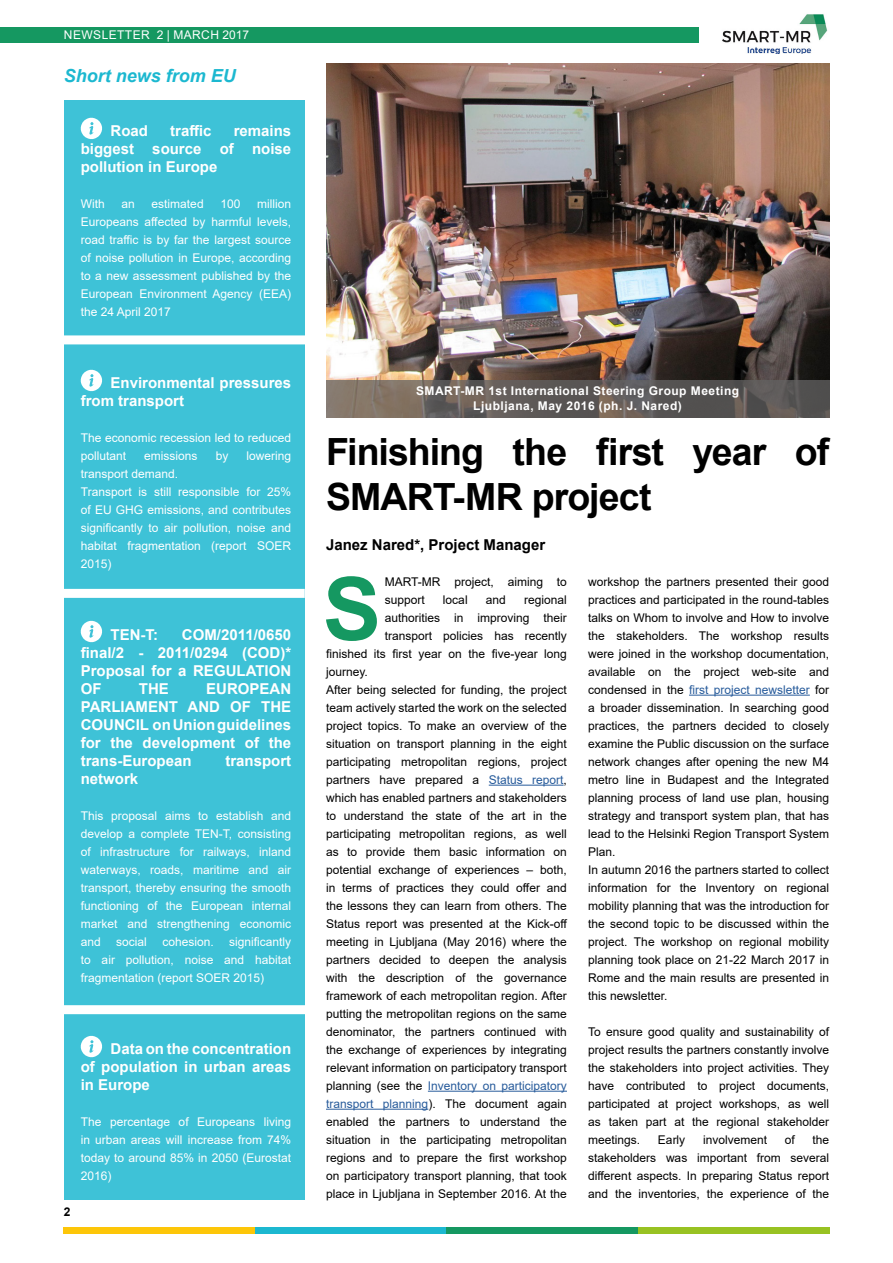
<style>
.page{position:relative;width:893px;height:1263px;background:#fff}
.page>*{position:absolute;margin:0;border:0;box-sizing:border-box;transform-origin:0 0}
.t1{font:700 87.45px "Arial";color:#159861}
.t2{font:700 37.5px/45px "Arial";letter-spacing:-.025em;color:#000}
.t3{font:italic 700 18px "Arial";color:#1cb8d0}
.t4{font:700 15px/18px "Arial";color:#fff;text-align:justify}
.t5{font:700 15px "Arial";color:#000}
.t6{font:12px/18px "Arial";color:#000}
.t7{font:12px/18px "Arial";color:#fff;text-align:justify}
.t8{font:700 12px/15px "Arial";letter-spacing:.04em;color:#fff;text-align:center}
.t9{font:12px "Arial";color:#275b9b}
.t10{font:12px "Arial";letter-spacing:.035em;color:#fff}
.t11{font:700 12px "Arial";color:#000}
.s1{color:#275b9b}
.s2{color:#000}
</style>
<div class="page">
<div style="left:0;top:28px;width:698px;height:15px;background:#159861"></div>
<div style="left:64px;top:100px;width:241px;height:1099px;background:#3ec2d7"></div>
<img style="left:722px;top:14px;width:106px;height:40px">
<hr style="left:489px;top:785px;width:75px;height:1px;background:#275b9b">
<hr style="left:428px;top:1091px;width:139px;height:1px;background:#275b9b">
<hr style="left:326px;top:1109px;width:102px;height:1px;background:#275b9b">
<div style="left:64px;top:1227px;width:191px;height:7px;background:#fdc608"></div>
<div style="left:255px;top:1227px;width:191px;height:7px;background:#1cb8d0"></div>
<div style="left:446px;top:1227px;width:192px;height:7px;background:#159861"></div>
<div style="left:638px;top:1227px;width:191px;height:7px;background:#98c222"></div>
<hr style="left:689px;top:695px;width:121px;height:1px;background:#275b9b">
<div style="left:59px;top:335px;width:251px;height:9px;background:#fff"></div>
<div style="left:54px;top:589px;width:251px;height:9px;background:#fff"></div>
<div style="left:58px;top:1005px;width:251px;height:9px;background:#fff"></div>
<img style="left:326px;top:64px;width:503px;height:316px">
<svg style="left:326px;top:380px;width:503px;height:37px;background:#655e5a"></svg>
<svg style="left:81px;top:1036px;width:21px;height:21px"></svg>
<svg style="left:81px;top:118px;width:21px;height:21px"></svg>
<svg style="left:81px;top:370px;width:21px;height:21px"></svg>
<svg style="left:81px;top:621px;width:21px;height:21px"></svg>
<p class="t10" style="left:64px;top:27px;width:187px">NEWSLETTER 2 | MARCH 2017</p>
<h3 class="t3" style="left:64px;top:63px;width:174px">Short news from EU</h3>
<p class="t4" style="left:111px;top:122px;width:39px">Road</p>
<p class="t4" style="left:170px;top:122px;width:43px">traffic</p>
<p class="t4" style="left:81px;top:122px;width:212px;text-indent:153px">remains biggest source of noise pollution in Europe</p>
<p class="t7" style="left:81px;top:194px;width:25px">With</p>
<p class="t7" style="left:122px;top:194px;width:15px">an</p>
<p class="t7" style="left:152px;top:194px;width:54px">estimated</p>
<p class="t7" style="left:220px;top:194px;width:22px">100</p>
<p class="t7" style="left:81px;top:194px;width:212px;text-indent:176px">million Europeans affected by harmful levels, road traffic is by far the largest source of noise pollution in Europe, according to a new assessment published by the European Environment Agency (EEA) the 24 April 2017</p>
<p class="t4" style="left:81px;top:374px;width:212px;text-indent:30px">Environmental pressures from transport</p>
<p class="t7" style="left:81px;top:428px;width:212px">The economic recession led to reduced pollutant</p>
<p class="t7" style="left:144px;top:446px;width:55px">emissions</p>
<p class="t7" style="left:216px;top:446px;width:14px">by</p>
<p class="t7" style="left:246px;top:446px;width:46px">lowering</p>
<p class="t7" style="left:81px;top:464px;width:212px;text-align:left">transport demand.<br>Transport is still responsible for 25% of EU GHG emissions, and contributes significantly to air pollution, noise and habitat fragmentation (report SOER<br>2015)</p>
<p class="t4" style="left:81px;top:626px;width:212px;text-indent:101px">COM/2011/0650 final/2 - 2011/0294 (COD)* Proposal for a REGULATION OF</p>
<p class="t4" style="left:111px;top:626px;width:49px">TEN-T:</p>
<p class="t4" style="left:81px;top:680px;width:212px;text-indent:125px">EUROPEAN PARLIAMENT AND OF THE COUNCIL on Union guidelines for the development of the trans-European</p>
<p class="t4" style="left:139px;top:680px;width:31px">THE</p>
<p class="t4" style="left:225px;top:752px;width:67px">transport</p>
<p class="t4" style="left:81px;top:770px;width:59px">network</p>
<p class="t7" style="left:81px;top:806px;width:212px">This proposal aims to establish and develop a complete TEN-T, consisting of infrastructure for railways, inland waterways, roads, maritime and air transport, thereby ensuring the smooth functioning of the European internal market and strengthening economic and</p>
<p class="t7" style="left:81px;top:932px;width:212px;text-indent:148px">significantly to air pollution, noise and habitat fragmentation (report SOER 2015)</p>
<p class="t7" style="left:116px;top:932px;width:32px">social</p>
<p class="t7" style="left:162px;top:932px;width:53px">cohesion.</p>
<p class="t11" style="left:64px;top:1203px;width:8px">2</p>
<p class="t4" style="left:81px;top:1040px;width:212px;text-indent:30px">Data on the concentration of population in urban areas in Europe</p>
<p class="t7" style="left:81px;top:1112px;width:212px">The percentage of Europeans living in urban areas will increase from 74% today to around 85% in 2050 (Eurostat 2016)</p>
<p class="t8" style="left:416px;top:384px;width:325px">SMART-MR 1st International Steering Group Meeting<br>Ljubljana, May 2016 (ph. J. Nared)</p>
<h2 class="t2" style="left:326px;top:429px;width:505px">Finishing the first year of<br>SMART-MR project</h2>
<p class="t5" style="left:326px;top:534px;width:221px">Janez Nared*, Project Manager</p>
<h1 class="t1" style="left:323px;top:547px;width:60px">S</h1>
<p class="t6" style="left:385px;top:572px;width:184px">MART-MR project, aiming to support</p>
<p class="t6" style="left:443px;top:590px;width:26px">local</p>
<p class="t6" style="left:486px;top:590px;width:22px">and</p>
<p class="t6" style="left:524px;top:590px;width:44px">regional</p>
<p class="t6" style="left:385px;top:608px;width:184px">authorities in improving their</p>
<p class="t6" style="left:385px;top:626px;width:184px">transport policies has recently</p>
<p class="t6" style="left:326px;top:644px;width:242px">finished its first year on the five-year long</p>
<p class="t6" style="left:326px;top:662px;width:43px">journey.</p>
<p class="t6" style="left:326px;top:680px;width:242px">After being selected for funding, the project</p>
<p class="t6" style="left:326px;top:698px;width:242px">team actively started the work on the selected</p>
<p class="t6" style="left:326px;top:716px;width:242px">project topics. To make an overview of the</p>
<p class="t6" style="left:326px;top:734px;width:242px">situation on transport planning in the eight</p>
<p class="t6" style="left:326px;top:752px;width:242px">participating metropolitan regions, project</p>
<p class="t6" style="left:326px;top:770px;width:242px">partners have prepared a <span class="s1">Status report</span>,</p>
<p class="t6" style="left:326px;top:788px;width:242px">which has enabled partners and stakeholders</p>
<p class="t6" style="left:326px;top:806px;width:242px">to understand the state of the art in the</p>
<p class="t6" style="left:326px;top:824px;width:242px">participating metropolitan regions, as well</p>
<p class="t6" style="left:326px;top:842px;width:242px">as to provide them basic information on</p>
<p class="t6" style="left:326px;top:860px;width:242px">potential exchange of experiences – both,</p>
<p class="t6" style="left:326px;top:878px;width:242px">in terms of practices they could offer and</p>
<p class="t6" style="left:326px;top:896px;width:242px">the lessons they can learn from others. The</p>
<p class="t6" style="left:326px;top:914px;width:243px">Status report was presented at the Kick-off</p>
<p class="t6" style="left:326px;top:932px;width:242px">meeting in Ljubljana (May 2016) where the</p>
<p class="t6" style="left:326px;top:950px;width:242px">partners decided to deepen the analysis</p>
<p class="t6" style="left:326px;top:968px;width:242px">with the description of the governance</p>
<p class="t6" style="left:326px;top:986px;width:242px">framework of each metropolitan region. After</p>
<p class="t6" style="left:326px;top:1004px;width:242px">putting the metropolitan regions on the same</p>
<p class="t6" style="left:326px;top:1022px;width:242px">denominator, the partners continued with</p>
<p class="t6" style="left:326px;top:1040px;width:242px">the exchange of experiences by integrating</p>
<p class="t6" style="left:326px;top:1058px;width:242px">relevant information on participatory transport</p>
<p class="t9" style="left:326px;top:1077px;width:242px"><span class="s2">planning (see the</span> Inventory on participatory</p>
<p class="t6" style="left:326px;top:1094px;width:242px"><span class="s1">transport planning</span>). The document again</p>
<p class="t6" style="left:326px;top:1112px;width:242px">enabled the partners to understand the</p>
<p class="t6" style="left:326px;top:1130px;width:242px">situation in the participating metropolitan</p>
<p class="t6" style="left:326px;top:1148px;width:242px">regions and to prepare the first workshop</p>
<p class="t6" style="left:326px;top:1166px;width:242px">on participatory transport planning, that took</p>
<p class="t6" style="left:326px;top:1184px;width:242px">place in Ljubljana in September 2016. At the</p>
<p class="t6" style="left:588px;top:572px;width:242px">workshop the partners presented their good practices and participated in the round-tables talks on Whom to involve and How to involve the stakeholders. The workshop results were joined in the workshop documentation, available on the project web-site and condensed in the <span class="s1">first project newsletter</span> for a broader dissemination. In searching good practices, the partners decided to closely examine the Public discussion on the surface network changes after opening the new M4 metro line in Budapest and the Integrated planning process of land use plan, housing strategy and transport system plan, that has lead to the Helsinki Region Transport System Plan.<br>In autumn 2016 the partners started to collect information for the Inventory on regional mobility planning that was the introduction for the second topic to be discussed within the project. The workshop on regional mobility planning took place on 21-22 March 2017 in Rome and the main results are presented in this newsletter.</p>
<p class="t6" style="left:588px;top:1022px;width:242px;text-align:justify">To ensure good quality and sustainability of project results the partners constantly involve the stakeholders into project activities. They have contributed to project documents, participated at project workshops, as well as taken part at the regional stakeholder meetings.</p>
<p class="t6" style="left:658px;top:1130px;width:29px">Early</p>
<p class="t6" style="left:703px;top:1130px;width:66px">involvement</p>
<p class="t6" style="left:785px;top:1130px;width:12px">of</p>
<p class="t6" style="left:588px;top:1130px;width:242px;text-align:justify;text-indent:224px">the stakeholders was important from several different aspects. In preparing Status report and the inventories, the experience of the</p>
</div>
